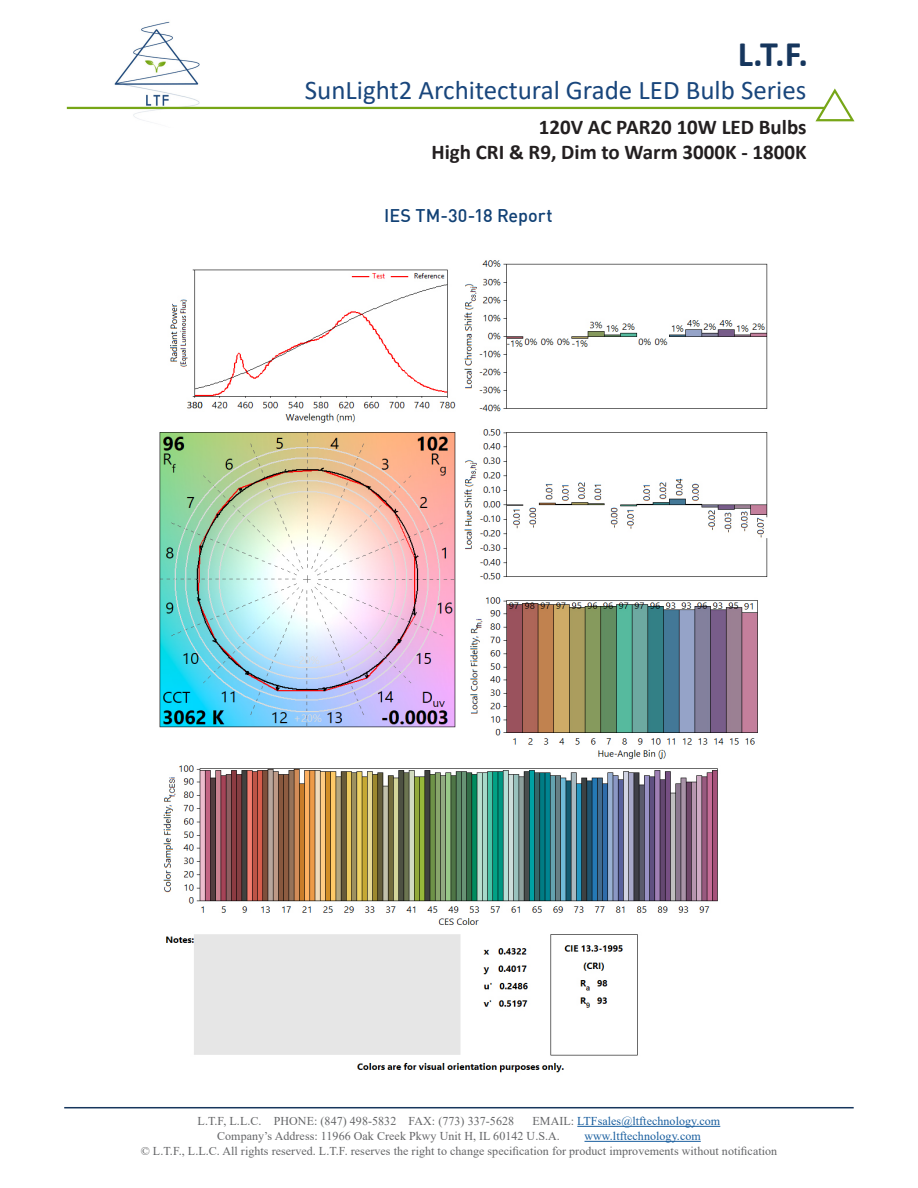
<style>
.page{position:relative;width:918px;height:1188px;background:#fff}
.page>*{position:absolute;margin:0;border:0;box-sizing:border-box;transform-origin:0 0}
.LTF_Head{font:700 36px "Calibri";color:#16365d}
.Page_Heading{font:27px "Calibri";color:#19467c}
.Page_Sub_Heading{font:700 21px "Calibri";color:#231f20}
.In_Page_Head{font:500 18px "DIN";color:#114175}
.t1{font:12px "Times New Roman";letter-spacing:.005em;color:#636466}
.t2{font:12px "Times New Roman";letter-spacing:.005em;color:#175d9e}
.s1{color:#636466}
</style>
<div class="page">
<hr style="left:577px;top:1126px;width:143px;height:1px;background:#175d9e">
<hr style="left:585px;top:1141px;width:116px;height:1px;background:#175d9e">
<hr style="left:64px;top:1107px;width:790px;height:1px;background:#16365d">
<img style="left:103px;top:21px;width:105px;height:101px">
<svg style="left:814px;top:88px;width:41px;height:34px"></svg>
<hr style="left:67px;top:107px;width:758px;height:2px;background:#77a617">
<img style="left:159px;top:260px;width:609px;height:813px">
<p class="LTF_Head" style="left:738px;top:29px;width:72px">L.T.F.</p>
<p class="Page_Heading" style="left:305px;top:72px;width:503px">SunLight2 Architectural Grade LED Bulb Series</p>
<p class="Page_Sub_Heading" style="left:539px;top:112px;width:269px">120V AC PAR20 10W LED Bulbs</p>
<p class="Page_Sub_Heading" style="left:431px;top:137px;width:377px">High CRI &amp; R9, Dim to Warm 3000K - 1800K</p>
<p class="In_Page_Head" style="left:384px;top:204px;width:170px">IES TM-30-18 Report</p>
<p class="t1" style="left:198px;top:1113px;width:318px">L.T.F, L.L.C. PHONE: (847) 498-5832 FAX: (773) 337-5628</p>
<p class="t2" style="left:533px;top:1113px;width:189px"><span class="s1">EMAIL:</span> LTFsales@ltftechnology.com</p>
<p class="t1" style="left:217px;top:1128px;width:344px">Company’s Address: 11966 Oak Creek Pkwy Unit H, IL 60142 U.S.A.</p>
<p class="t2" style="left:585px;top:1128px;width:118px">www.ltftechnology.com</p>
<p class="t1" style="left:141px;top:1143px;width:638px">© L.T.F., L.L.C. All rights reserved. L.T.F. reserves the right to change specification for product improvements without notification</p>
</div>
